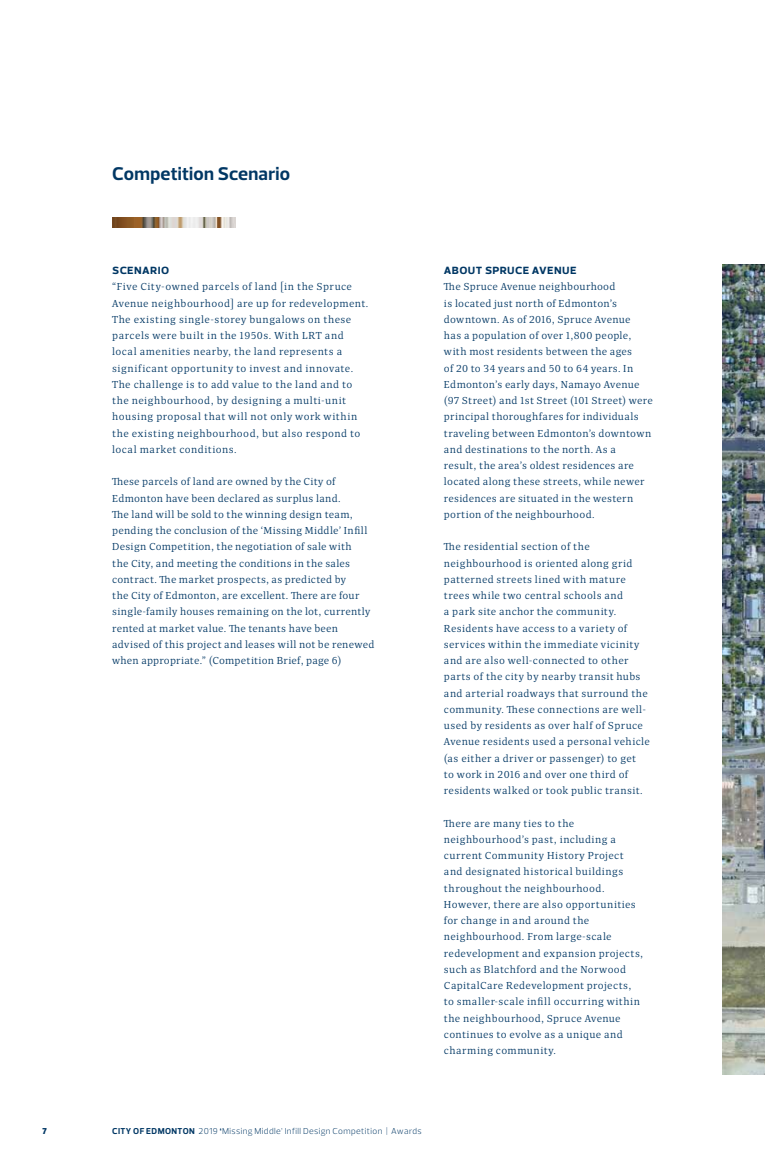
<style>
.page{position:relative;width:765px;height:1170px;background:#fff}
.page>*{position:absolute;margin:0;border:0;box-sizing:border-box;transform-origin:0 0}
.t1{font:700 18.75px "Prelo";letter-spacing:.01em;color:#003764}
.t2{font:700 12.5px "Prelo";letter-spacing:.03em;color:#003764}
.t3{font:10px/16.2px "Quercus 10";letter-spacing:.04em;color:#003764}
.t4{font:300 8.75px "Prelo";letter-spacing:.045em;color:#003764}
.t5{font:900 8.75px "Prelo";color:#003764}
.s1{font-weight:700}
</style>
<div class="page">
<img style="left:112px;top:218px;width:123px;height:9px">
<img style="left:722px;top:265px;width:43px;height:810px">
<h1 class="t1" style="left:112px;top:162px;width:179px">Competition Scenario</h1>
<p class="t2" style="left:112px;top:262px;width:59px">scenario</p>
<p class="t3" style="left:112px;top:279px;width:258px">“Five City-owned parcels of land [in the Spruce Avenue neighbourhood] are up for redevelopment.<br>The existing single-storey bungalows on these parcels were built in the 1950s. With LRT and local amenities nearby, the land represents a significant opportunity to invest and innovate.<br>The challenge is to add value to the land and to the neighbourhood, by designing a multi-unit housing proposal that will not only work within the existing neighbourhood, but also respond to local market conditions.</p>
<p class="t3" style="left:112px;top:474px;width:264px">These parcels of land are owned by the City of Edmonton have been declared as surplus land.<br>The land will be sold to the winning design team, pending the conclusion of the ‘Missing Middle’ Infill Design Competition, the negotiation of sale with<br>the City, and meeting the conditions in the sales contract. The market prospects, as predicted by<br>the City of Edmonton, are excellent. There are four single-family houses remaining on the lot, currently rented at market value. The tenants have been advised of this project and leases will not be renewed when appropriate.” (Competition Brief, page 6)</p>
<p class="t2" style="left:444px;top:262px;width:134px">about spruce avenue</p>
<p class="t3" style="left:444px;top:279px;width:210px">The Spruce Avenue neighbourhood<br>is located just north of Edmonton’s downtown. As of 2016, Spruce Avenue<br>has a population of over 1,800 people, with most residents between the ages<br>of 20 to 34 years and 50 to 64 years. In Edmonton’s early days, Namayo Avenue (97 Street) and 1st Street (101 Street) were principal thoroughfares for individuals traveling between Edmonton’s downtown and destinations to the north. As a<br>result, the area’s oldest residences are located along these streets, while newer residences are situated in the western portion of the neighbourhood.</p>
<p class="t3" style="left:444px;top:539px;width:207px">The residential section of the neighbourhood is oriented along grid patterned streets lined with mature trees while two central schools and<br>a park site anchor the community.<br>Residents have access to a variety of services within the immediate vicinity and are also well-connected to other parts of the city by nearby transit hubs and arterial roadways that surround the community. These connections are well&shy;used by residents as over half of Spruce Avenue residents used a personal vehicle (as either a driver or passenger) to get<br>to work in 2016 and over one third of residents walked or took public transit.</p>
<p class="t3" style="left:444px;top:815px;width:201px">There are many ties to the neighbourhood’s past, including a current Community History Project and designated historical buildings throughout the neighbourhood.<br>However, there are also opportunities for change in and around the neighbourhood. From large-scale redevelopment and expansion projects, such as Blatchford and the Norwood CapitalCare Redevelopment projects, to smaller-scale infill occurring within the neighbourhood, Spruce Avenue continues to evolve as a unique and charming community.</p>
<p class="t5" style="left:43px;top:1126px;width:6px">7</p>
<p class="t4" style="left:112px;top:1126px;width:311px"><span class="s1">CITY OF EDMONTON</span> 2019 <span class="s1">‘</span>Missing Middle’ Infill Design Competition | Awards</p>
</div>
